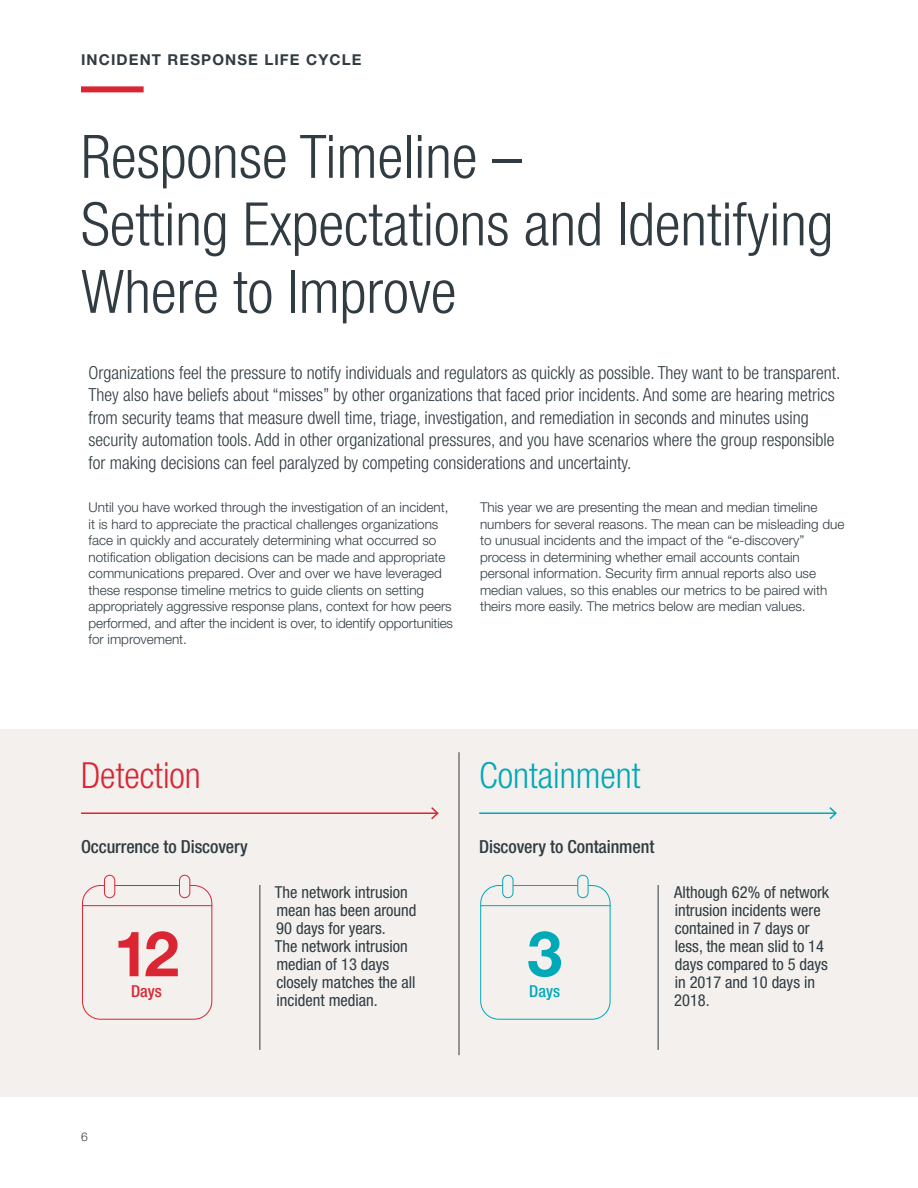
<style>
.page{position:relative;width:918px;height:1188px;background:#fff}
.page>*{position:absolute;margin:0;border:0;box-sizing:border-box;transform-origin:0 0}
.t1{font:700 63px "Helvetica Neue LT Std";color:#d92632}
.t2{font:700 63px "Helvetica Neue LT Std";color:#00a9b7}
.t3{font:300 condensed 60px/67.5px "Helvetica Neue LT Std";color:#303c42}
.t4{font:300 condensed 36px "Helvetica Neue LT Std";color:#00a9b7}
.t5{font:300 condensed 36px "Helvetica Neue LT Std";color:#d92632}
.t6{font:300 condensed 18px/22.5px "Helvetica Neue LT Std";color:#303c42}
.t7{font:500 condensed 18px "Helvetica Neue LT Std";letter-spacing:-.005em;color:#303c42}
.t8{font:condensed 16.5px/18px "Helvetica Neue LT Std";color:#303c42}
.t9{font:500 condensed 16.5px "Helvetica Neue LT Std";color:#d92632}
.t10{font:500 condensed 16.5px "Helvetica Neue LT Std";color:#00a9b7}
.t11{font:700 15px "Helvetica Neue LT Std";letter-spacing:.075em;color:#303c42}
.t12{font:300 13.5px/16.5px "Helvetica Neue LT Std";color:#303c42}
.t13{font:300 12px "Helvetica Neue LT Std";color:#303c42}
</style>
<div class="page">
<div style="left:0;top:729px;width:918px;height:367px;background:#f3f0ee"></div>
<hr style="left:459px;top:752px;width:1px;height:303px;background:#303c42">
<hr style="left:81px;top:812px;width:357px;height:2px;background:#d92632">
<svg style="left:430px;top:807px;width:9px;height:13px"></svg>
<hr style="left:479px;top:812px;width:357px;height:2px;background:#00a9b7">
<svg style="left:828px;top:807px;width:9px;height:13px"></svg>
<div style="left:82px;top:885px;width:130px;height:135px;border:1px solid #d92632;border-radius:18px"></div>
<hr style="left:83px;top:905px;width:129px;height:1px;background:#d92632">
<div style="left:104px;top:875px;width:11px;height:23px;background:#f3f0ee;border-radius:5px"></div>
<div style="left:104px;top:875px;width:11px;height:23px;border:1px solid #d92632;border-radius:5px"></div>
<div style="left:180px;top:875px;width:10px;height:23px;background:#f3f0ee;border-radius:5px"></div>
<div style="left:179px;top:875px;width:11px;height:23px;border:1px solid #d92632;border-radius:5px"></div>
<hr style="left:260px;top:885px;width:1px;height:165px;background:#303c42">
<div style="left:480px;top:885px;width:130px;height:135px;border:1px solid #00a9b7;border-radius:18px"></div>
<hr style="left:481px;top:905px;width:129px;height:1px;background:#00a9b7">
<div style="left:503px;top:875px;width:10px;height:23px;background:#f3f0ee;border-radius:5px"></div>
<div style="left:502px;top:875px;width:11px;height:23px;border:1px solid #00a9b7;border-radius:5px"></div>
<div style="left:578px;top:875px;width:10px;height:23px;background:#f3f0ee;border-radius:5px"></div>
<div style="left:577px;top:875px;width:11px;height:23px;border:1px solid #00a9b7;border-radius:5px"></div>
<hr style="left:658px;top:885px;width:1px;height:165px;background:#303c42">
<div style="left:81px;top:86px;width:63px;height:6px;background:#d92632"></div>
<p class="t11" style="left:81px;top:50px;width:282px">INCIDENT RESPONSE LIFE CYCLE</p>
<h2 class="t3" style="left:81px;top:122px;width:754px">Response Timeline –<br>Setting Expectations and Identifying<br>Where to Improve</h2>
<p class="t6" style="left:89px;top:361px;width:754px">Organizations feel the pressure to notify individuals and regulators as quickly as possible. They want to be transparent.<br>They also have beliefs about “misses” by other organizations that faced prior incidents. And some are hearing metrics from security teams that measure dwell time, triage, investigation, and remediation in seconds and minutes using security automation tools. Add in other organizational pressures, and you have scenarios where the group responsible for making decisions can feel paralyzed by competing considerations and uncertainty.</p>
<p class="t12" style="left:89px;top:499px;width:366px">Until you have worked through the investigation of an incident, it is hard to appreciate the practical challenges organizations face in quickly and accurately determining what occurred so notification obligation decisions can be made and appropriate communications prepared. Over and over we have leveraged these response timeline metrics to guide clients on setting appropriately aggressive response plans, context for how peers performed, and after the incident is over, to identify opportunities for improvement.</p>
<p class="t12" style="left:480px;top:499px;width:366px">This year we are presenting the mean and median timeline numbers for several reasons. The mean can be misleading due to unusual incidents and the impact of the “e-discovery” process in determining whether email accounts contain personal information. Security firm annual reports also use median values, so this enables our metrics to be paired with theirs more easily. The metrics below are median values.</p>
<h3 class="t5" style="left:81px;top:754px;width:121px">Detection</h3>
<h3 class="t4" style="left:479px;top:754px;width:163px">Containment</h3>
<h3 class="t7" style="left:81px;top:836px;width:168px">Occurrence to Discovery</h3>
<h1 class="t1" style="left:114px;top:915px;width:67px">12</h1>
<p class="t9" style="left:131px;top:982px;width:32px">Days</p>
<p class="t8" style="left:275px;top:883px;width:143px">The network intrusion mean has been around<br>90 days for years.<br>The network intrusion median of 13 days closely matches the all incident median.</p>
<p class="t13" style="left:81px;top:1130px;width:8px">6</p>
<h3 class="t7" style="left:479px;top:836px;width:177px">Discovery to Containment</h3>
<h1 class="t2" style="left:527px;top:915px;width:37px">3</h1>
<p class="t10" style="left:529px;top:982px;width:32px">Days</p>
<p class="t8" style="left:674px;top:883px;width:157px">Although 62% of network intrusion incidents were contained in 7 days or less, the mean slid to 14 days compared to 5 days in 2017 and 10 days in<br>2018.</p>
</div>
